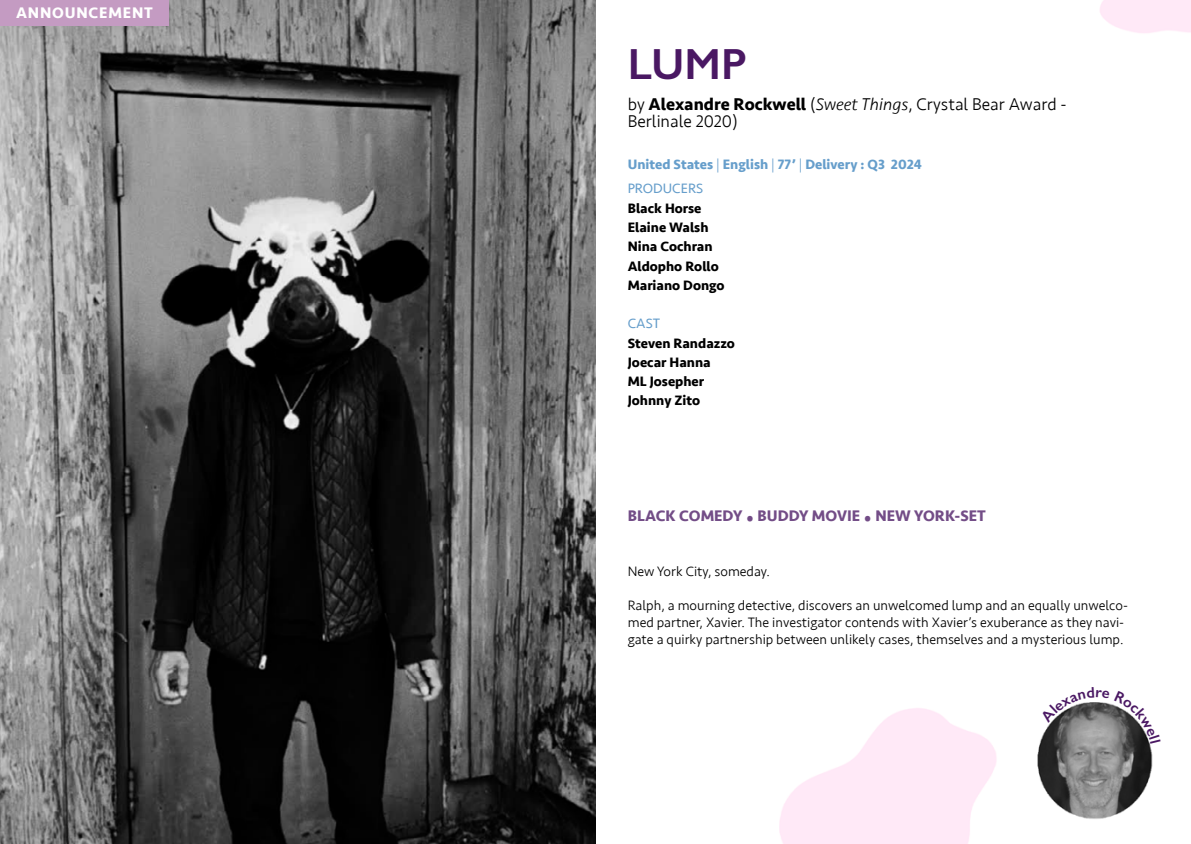
<style>
.page{position:relative;width:1191px;height:844px;background:#fff}
.page>*{position:absolute;margin:0;border:0;box-sizing:border-box;transform-origin:0 0}
.t1{font:600 43.75px "Gill Sans";color:#4a1863}
.t2{font:300 17.5px/17.5px "Seravek";color:#000}
.t3{font:700 15.75px "Seravek";color:#734d87}
.t4{font:700 15.75px "Seravek";letter-spacing:.05em;color:#fff}
.t5{font:300 14px/16.8px "Seravek";color:#000}
.t6{font:700 14px/19.2px "Seravek";color:#000}
.t7{font:700 14px/24.5px "Seravek";color:#669ecb}
.t8{font:14px "Seravek";color:#669ecb}
.s1{font-weight:700}
.s2{font-style:italic}
.s3{font-weight:300}
.s4{font-weight:400}
.s5{font-size:29.75px}
</style>
<div class="page">
<img style="left:1037px;top:743px;width:115px;height:76px">
<img style="left:0;top:0;width:595px;height:843px">
<div style="left:0;top:0;width:169px;height:26px;background:#c49bc2"></div>
<svg style="left:1040px;top:702px;width:110px;height:41px"></svg>
<p class="t4" style="left:16px;top:0;width:138px">ANNOUNCEMENT</p>
<h1 class="t1" style="left:628px;top:38px;width:120px">LUMP</h1>
<p class="t2" style="left:628px;top:96px;width:440px">by <span class="s1">Alexandre Rockwell</span> (<span class="s2">Sweet Things</span>, Crystal Bear Award -<br>Berlinale 2020)</p>
<p class="t7" style="left:628px;top:152px;width:295px">United States <span class="s3">|</span> English <span class="s3">|</span> 77’ <span class="s3">|</span> Delivery : Q3 2024<br><span class="s4">PRODUCERS</span></p>
<p class="t6" style="left:628px;top:198px;width:98px">Black Horse<br>Elaine Walsh<br>Nina Cochran<br>Aldopho Rollo<br>Mariano Dongo</p>
<p class="t8" style="left:628px;top:313px;width:34px">CAST</p>
<p class="t6" style="left:628px;top:333px;width:109px">Steven Randazzo<br>Joecar Hanna<br>ML Josepher<br>Johnny Zito</p>
<p class="t3" style="left:628px;top:503px;width:359px">BLACK COMEDY <span class="s5">.</span> BUDDY MOVIE <span class="s5">.</span> NEW YORK-SET</p>
<p class="t5" style="left:628px;top:563px;width:144px">New York City, someday.</p>
<p class="t5" style="left:628px;top:597px;width:502px">Ralph, a mourning detective, discovers an unwelcomed lump and an equally unwelco&shy;med partner, Xavier. The investigator contends with Xavier’s exuberance as they navi&shy;gate a quirky partnership between unlikely cases, themselves and a mysterious lump.</p>
</div>
